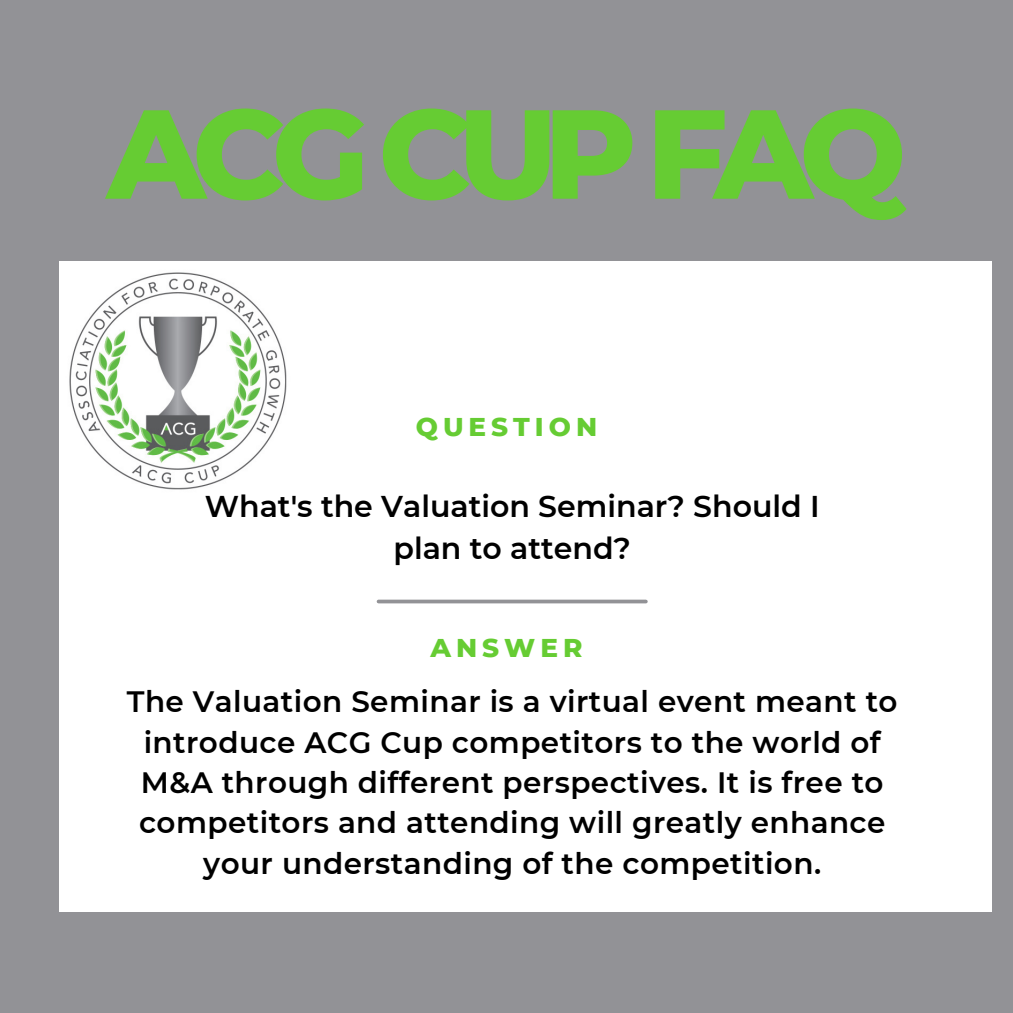
<style>
.page{position:relative;width:1013px;height:1013px;background:#fff}
.page>*{position:absolute;margin:0;border:0;box-sizing:border-box;transform-origin:0 0}
.t1{font:800 126.25px "Montserrat";letter-spacing:-.11em;color:#6c3}
.t2{font:600 30px/41.2px "Montserrat";color:#000;text-align:center}
.t3{font:600 29.38px/40.2px "Montserrat";letter-spacing:.015em;color:#000;text-align:center}
.t4{font:800 26.25px "Montserrat";letter-spacing:.19em;color:#6c3}
</style>
<div class="page">
<div style="left:0;top:0;width:1012px;height:1012px;background:#929296"></div>
<div style="left:59px;top:261px;width:932px;height:650px;background:#fff"></div>
<svg style="left:378px;top:599px;width:268px;height:4px"></svg>
<img style="left:69px;top:272px;width:218px;height:218px">
<p class="t1" style="left:107px;top:76px;width:801px">ACG CUP FAQ</p>
<p class="t4" style="left:416px;top:410px;width:183px">QUESTION</p>
<p class="t2" style="left:205px;top:486px;width:616px">What's the Valuation Seminar? Should I plan to attend?</p>
<p class="t4" style="left:430px;top:631px;width:153px">ANSWER</p>
<p class="t3" style="left:127px;top:681px;width:772px">The Valuation Seminar is a virtual event meant to introduce ACG Cup competitors to the world of M&amp;A through different perspectives. It is free to competitors and attending will greatly enhance your understanding of the competition.</p>
</div>
